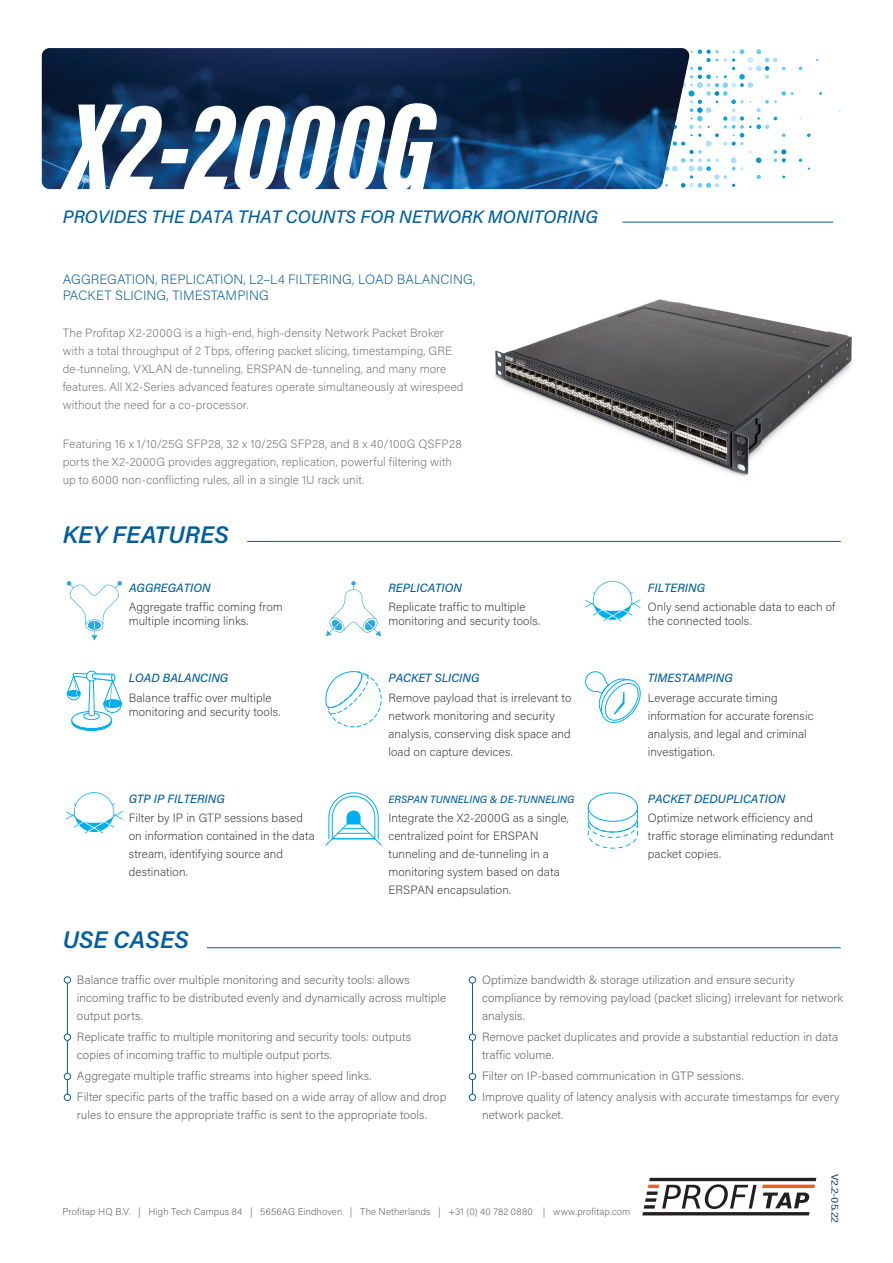
<style>
.page{position:relative;width:893px;height:1263px;background:#fff}
.page>*{position:absolute;margin:0;border:0;box-sizing:border-box;transform-origin:0 0}
.t1{font:italic 900 129px "Acumin Pro Extra Cond";color:#fff}
.t2{font:italic 600 24px "Acumin Pro";letter-spacing:.01em;color:#005e9e}
.t3{font:italic 500 18px "Acumin Pro";color:#005e9e}
.t4{font:200 13.5px/16.2px "Acumin Pro";color:#005e9e}
.t5{font:200 12px/18px "Acumin Pro";letter-spacing:.01em;color:#58595b}
.t6{font:200 12px/18px "Acumin Pro";letter-spacing:.01em;color:#333}
.t7{font:200 12px/18px "Acumin Pro";letter-spacing:.01em;color:#6d6e71}
.t8{font:italic 500 12px "Acumin Pro";color:#005e9e}
.t9{font:italic 500 12px "Acumin Pro";color:#005e9c}
.t10{font:italic 500 10.5px "Acumin Pro";color:#005e9e}
.t11{font:10.2px "Acumin Pro Cond";color:#154475;scale:1.41 1}
.t12{font:200 9.75px "Acumin Pro";letter-spacing:.015em;color:#58595b}
</style>
<div class="page">
<svg style="left:690px;top:49px;width:132px;height:139px"></svg>
<img style="left:42px;top:48px;width:648px;height:141px">
<hr style="left:622px;top:222px;width:211px;height:1px;background:#005e9e">
<img style="left:494px;top:299px;width:358px;height:178px">
<svg style="left:642px;top:1178px;width:174px;height:37px"></svg>
<hr style="left:207px;top:947px;width:634px;height:1px;background:#005e9e">
<hr style="left:67px;top:983px;width:1px;height:111px;background:#005e9e">
<div style="left:64px;top:976px;width:7px;height:7px;border:1px solid #005e9e;border-radius:50%"></div>
<div style="left:64px;top:1034px;width:7px;height:6px;background:#fff;border-radius:50%"></div>
<div style="left:64px;top:1034px;width:7px;height:6px;border:1px solid #005e9e;border-radius:50%"></div>
<div style="left:64px;top:1073px;width:7px;height:7px;background:#fff;border-radius:50%"></div>
<div style="left:64px;top:1073px;width:7px;height:7px;border:1px solid #005e9e;border-radius:50%"></div>
<div style="left:64px;top:1094px;width:7px;height:7px;border:1px solid #005e9e;border-radius:50%"></div>
<hr style="left:472px;top:983px;width:1px;height:111px;background:#005e9e">
<div style="left:469px;top:976px;width:7px;height:7px;border:1px solid #005e9e;border-radius:50%"></div>
<div style="left:469px;top:1034px;width:7px;height:6px;background:#fff;border-radius:50%"></div>
<div style="left:469px;top:1034px;width:7px;height:6px;border:1px solid #005e9e;border-radius:50%"></div>
<div style="left:469px;top:1073px;width:7px;height:7px;background:#fff;border-radius:50%"></div>
<div style="left:469px;top:1073px;width:7px;height:7px;border:1px solid #005e9e;border-radius:50%"></div>
<div style="left:469px;top:1094px;width:7px;height:7px;border:1px solid #005e9e;border-radius:50%"></div>
<hr style="left:247px;top:541px;width:594px;height:1px;background:#005e9e">
<svg style="left:585px;top:581px;width:55px;height:41px"></svg>
<svg style="left:326px;top:581px;width:55px;height:55px"></svg>
<svg style="left:72px;top:713px;width:39px;height:17px"></svg>
<div style="left:71px;top:713px;width:41px;height:18px;border:1px solid #00adee;border-radius:50%"></div>
<div style="left:72px;top:711px;width:39px;height:17px;background:#fff;border-radius:50%"></div>
<div style="left:71px;top:711px;width:41px;height:18px;border:1px solid #00adee;border-radius:50%"></div>
<div style="left:84px;top:712px;width:16px;height:8px;border:1px solid #00adee;border-radius:50%"></div>
<svg style="left:67px;top:581px;width:55px;height:136px"></svg>
<svg style="left:325px;top:671px;width:57px;height:57px"></svg>
<svg style="left:585px;top:671px;width:56px;height:52px"></svg>
<svg style="left:587px;top:792px;width:51px;height:57px"></svg>
<svg style="left:66px;top:792px;width:57px;height:42px"></svg>
<svg style="left:325px;top:792px;width:57px;height:54px"></svg>
<h1 class="t1" style="left:67px;top:68px;width:369px">X2-2000G</h1>
<h3 class="t3" style="left:63px;top:204px;width:537px">PROVIDES THE DATA THAT COUNTS FOR NETWORK MONITORING</h3>
<p class="t4" style="left:63px;top:271px;width:414px">AGGREGATION, REPLICATION, L2–L4 FILTERING, LOAD BALANCING,<br>PACKET SLICING, TIMESTAMPING</p>
<p class="t7" style="left:63px;top:323px;width:402px">The Profitap X2-2000G is a high-end, high-density Network Packet Broker with a total throughput of 2 Tbps, offering packet slicing, timestamping, GRE de-tunneling, VXLAN de-tunneling, ERSPAN de-tunneling, and many more features. All X2-Series advanced features operate simultaneously at wirespeed without the need for a co-processor.</p>
<p class="t7" style="left:63px;top:434px;width:401px">Featuring 16 x 1/10/25G SFP28, 32 x 10/25G SFP28, and 8 x 40/100G QSFP28 ports the X2-2000G provides aggregation, replication, powerful filtering with up to 6000 non-conflicting rules, all in a single 1U rack unit.</p>
<h2 class="t2" style="left:63px;top:518px;width:168px">KEY FEATURES</h2>
<p class="t9" style="left:129px;top:579px;width:83px">AGGREGATION</p>
<p class="t6" style="left:129px;top:599px;width:155px;line-height:14.4px">Aggregate traffic coming from multiple incoming links.</p>
<p class="t9" style="left:388px;top:579px;width:75px">REPLICATION</p>
<p class="t6" style="left:388px;top:599px;width:153px;line-height:14.4px">Replicate traffic to multiple monitoring and security tools.</p>
<p class="t9" style="left:129px;top:670px;width:101px">LOAD BALANCING</p>
<p class="t8" style="left:388px;top:670px;width:92px">PACKET SLICING</p>
<p class="t6" style="left:388px;top:688px;width:184px">Remove payload that is irrelevant to network monitoring and security analysis, conserving disk space and load on capture devices.</p>
<p class="t6" style="left:129px;top:690px;width:153px;line-height:14.4px">Balance traffic over multiple monitoring and security tools.</p>
<p class="t8" style="left:129px;top:790px;width:98px">GTP IP FILTERING</p>
<p class="t6" style="left:129px;top:809px;width:187px">Filter by IP in GTP sessions based on information contained in the data stream, identifying source and destination.</p>
<p class="t10" style="left:388px;top:792px;width:188px">ERSPAN TUNNELING &amp; DE-TUNNELING</p>
<p class="t6" style="left:388px;top:808px;width:182px">Integrate the X2-2000G as a single, centralized point for ERSPAN tunneling and de-tunneling in a monitoring system based on data<br>ERSPAN encapsulation.</p>
<p class="t9" style="left:648px;top:579px;width:59px">FILTERING</p>
<p class="t6" style="left:648px;top:599px;width:189px;line-height:14.4px">Only send actionable data to each of the connected tools.</p>
<p class="t8" style="left:648px;top:670px;width:86px">TIMESTAMPING</p>
<p class="t6" style="left:648px;top:688px;width:167px">Leverage accurate timing information for accurate forensic analysis, and legal and criminal investigation.</p>
<p class="t8" style="left:648px;top:790px;width:139px">PACKET DEDUPLICATION</p>
<p class="t6" style="left:648px;top:808px;width:187px">Optimize network efficiency and traffic storage eliminating redundant packet copies.</p>
<h2 class="t2" style="left:63px;top:922px;width:127px">USE CASES</h2>
<p class="t5" style="left:77px;top:971px;width:371px">Balance traffic over multiple monitoring and security tools: allows incoming traffic to be distributed evenly and dynamically across multiple output ports.</p>
<p class="t5" style="left:77px;top:1028px;width:336px">Replicate traffic to multiple monitoring and security tools: outputs copies of incoming traffic to multiple output ports.</p>
<p class="t5" style="left:77px;top:1065px;width:371px;line-height:21px">Aggregate multiple traffic streams into higher speed links.<br>Filter specific parts of the traffic based on a wide array of allow and drop</p>
<p class="t5" style="left:77px;top:1106px;width:352px">rules to ensure the appropriate traffic is sent to the appropriate tools.</p>
<p class="t5" style="left:482px;top:971px;width:363px">Optimize bandwidth &amp; storage utilization and ensure security compliance by removing payload (packet slicing) irrelevant for network analysis.</p>
<p class="t5" style="left:482px;top:1028px;width:358px">Remove packet duplicates and provide a substantial reduction in data traffic volume.</p>
<p class="t5" style="left:482px;top:1065px;width:359px;line-height:21px">Filter on IP-based communication in GTP sessions.<br>Improve quality of latency analysis with accurate timestamps for every</p>
<p class="t5" style="left:482px;top:1106px;width:83px">network packet.</p>
<p class="t12" style="left:63px;top:1205px;width:569px">Profitap HQ B.V. | High Tech Campus 84 | 5656AG Eindhoven | The Netherlands | +31 (0) 40 782 0880 | www.profitap.com</p>
<p class="t11" style="left:841px;top:1173px;width:36px;rotate:90deg">V2.2-05.22</p>
</div>
